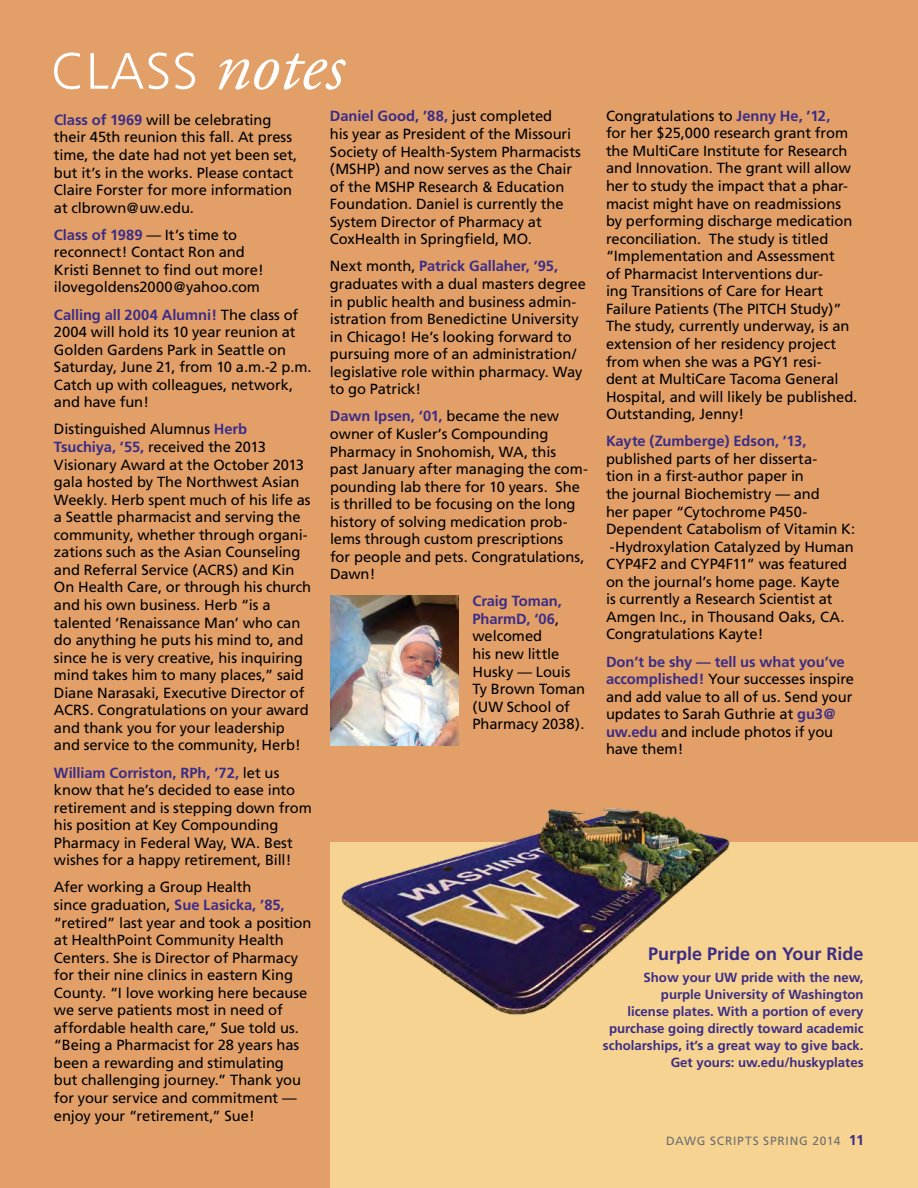
<style>
.page{position:relative;width:918px;height:1188px;background:#e2a068}
.page>*{position:absolute;margin:0;border:0;box-sizing:border-box;transform-origin:0 0}
.t1{font:700 18px "Frutiger";color:#3c2c87}
.sidebar_sans{font:14.7px/17.5px "Frutiger";letter-spacing:-.005em;color:#000}
.caption-gray{font:700 13.2px/17px "Frutiger";color:#3c2c87;text-align:right}
.t2{font:12px "Frutiger";letter-spacing:.065em;color:#6d6e71}
.s1{font-weight:700;color:#3c2c87}
.s2{font-weight:700;font-size:14.25px;color:#3c2c87}
</style>
<div class="page">
<svg style="left:54px;top:52px;width:292px;height:38px"></svg>
<img style="left:330px;top:596px;width:129px;height:150px">
<div style="left:330px;top:842px;width:588px;height:346px;background:#f6d390"></div>
<img style="left:341px;top:808px;width:389px;height:207px">
<p class="sidebar_sans" style="left:54px;top:111px;width:245px"><span class="s1">Class of 1969</span> will be celebrating their 45th reunion this fall. At press time, the date had not yet been set, but it’s in the works. Please contact Claire Forster for more information at clbrown@uw.edu.</p>
<p class="sidebar_sans" style="left:54px;top:226px;width:211px"><span class="s1">Class of 1989</span> — It’s time to reconnect! Contact Ron and<br>Kristi Bennet to find out more! ilovegoldens2000@yahoo.com</p>
<p class="sidebar_sans" style="left:54px;top:306px;width:259px"><span class="s1">Calling all 2004 Alumni!</span> The class of<br>2004 will hold its 10 year reunion at<br>Golden Gardens Park in Seattle on<br>Saturday, June 21, from 10 a.m.-2 p.m.<br>Catch up with colleagues, network, and have fun!</p>
<p class="sidebar_sans" style="left:54px;top:421px;width:259px">Distinguished Alumnus <span class="s1">Herb Tsuchiya, ’55,</span> received the 2013<br>Visionary Award at the October 2013 gala hosted by The Northwest Asian Weekly. Herb spent much of his life as a Seattle pharmacist and serving the community, whether through organi&shy;zations such as the Asian Counseling and Referral Service (ACRS) and Kin On Health Care, or through his church and his own business. Herb “is a talented ‘Renaissance Man’ who can do anything he puts his mind to, and since he is very creative, his inquiring mind takes him to many places,” said Diane Narasaki, Executive Director of ACRS. Congratulations on your award and thank you for your leadership and service to the community, Herb!</p>
<p class="sidebar_sans" style="left:54px;top:764px;width:260px"><span class="s1">William Corriston, RPh, ’72,</span> let us know that he’s decided to ease into retirement and is stepping down from his position at Key Compounding Pharmacy in Federal Way, WA. Best wishes for a happy retirement, Bill!</p>
<p class="sidebar_sans" style="left:54px;top:879px;width:259px">Afer working a Group Health<br>since graduation, <span class="s1">Sue Lasicka, ’85, </span>“retired” last year and took a position at HealthPoint Community Health Centers. She is Director of Pharmacy for their nine clinics in eastern King County. “I love working here because we serve patients most in need of affordable health care,” Sue told us. “Being a Pharmacist for 28 years has been a rewarding and stimulating<br>but challenging journey.” Thank you for your service and commitment — enjoy your “retirement,” Sue!</p>
<p class="sidebar_sans" style="left:330px;top:108px;width:253px"><span class="s1">Daniel Good, ’88,</span> just completed<br>his year as President of the Missouri Society of Health-System Pharmacists (MSHP) and now serves as the Chair of the MSHP Research &amp; Education Foundation. Daniel is currently the System Director of Pharmacy at CoxHealth in Springfield, MO.</p>
<p class="sidebar_sans" style="left:330px;top:258px;width:257px">Next month, <span class="s1">Patrick Gallaher, ’95, </span>graduates with a dual masters degree in public health and business admin&shy;istration from Benedictine University in Chicago! He’s looking forward to pursuing more of an administration/ legislative role within pharmacy. Way to go Patrick!</p>
<p class="sidebar_sans" style="left:330px;top:408px;width:259px"><span class="s1">Dawn Ipsen, ‘01,</span> became the new owner of Kusler’s Compounding<br>Pharmacy in Snohomish, WA, this past January after managing the com&shy;pounding lab there for 10 years. She is thrilled to be focusing on the long history of solving medication prob&shy;lems through custom prescriptions<br>for people and pets. Congratulations,<br>Dawn!</p>
<p class="sidebar_sans" style="left:473px;top:593px;width:114px"><span class="s1">Craig Toman,<br>PharmD, ‘06</span>, welcomed<br>his new little<br>Husky — Louis<br>Ty Brown Toman (UW School of<br>Pharmacy 2038).</p>
<p class="sidebar_sans" style="left:606px;top:107px;width:253px">Congratulations to <span class="s1">Jenny He, ’12,<br></span>for her $25,000 research grant from the MultiCare Institute for Research and Innovation. The grant will allow her to study the impact that a phar&shy;macist might have on readmissions by performing discharge medication reconciliation. The study is titled “Implementation and Assessment<br>of Pharmacist Interventions dur-<br>ing Transitions of Care for Heart Failure Patients (The PITCH Study)” The study, currently underway, is an extension of her residency project from when she was a PGY1 resi-<br>dent at MultiCare Tacoma General Hospital, and will likely be published.<br>Outstanding, Jenny!</p>
<p class="sidebar_sans" style="left:606px;top:433px;width:251px"><span class="s1">Kayte (Zumberge) Edson, ’13, </span>published parts of her disserta-<br>tion in a first-author paper in<br>the journal Biochemistry — and<br>her paper “Cytochrome P450-<br>Dependent Catabolism of Vitamin K: ω-Hydroxylation Catalyzed by Human<br>CYP4F2 and CYP4F11” was featured on the journal’s home page. Kayte<br>is currently a Research Scientist at<br>Amgen Inc., in Thousand Oaks, CA.<br>Congratulations Kayte!</p>
<p class="sidebar_sans" style="left:606px;top:653px;width:250px"><span class="s1">Don’t be shy — tell us what you’ve accomplished!</span> Your successes inspire and add value to all of us. Send your updates to Sarah Guthrie at <span class="s1">gu3@ uw.edu</span> and include photos if you have them!</p>
<p class="t1" style="left:648px;top:943px;width:217px">Purple Pride on Your Ride</p>
<p class="caption-gray" style="left:603px;top:969px;width:262px">Show your UW pride with the new, purple University of Washington<br>license plates. With a portion of every purchase going directly toward academic scholarships, it’s a great way to give back.<br>Get yours: uw.edu/huskyplates</p>
<p class="t2" style="left:666px;top:1134px;width:199px">DAWG SCRIPTS SPRING 2014 <span class="s2">11</span></p>
</div>
